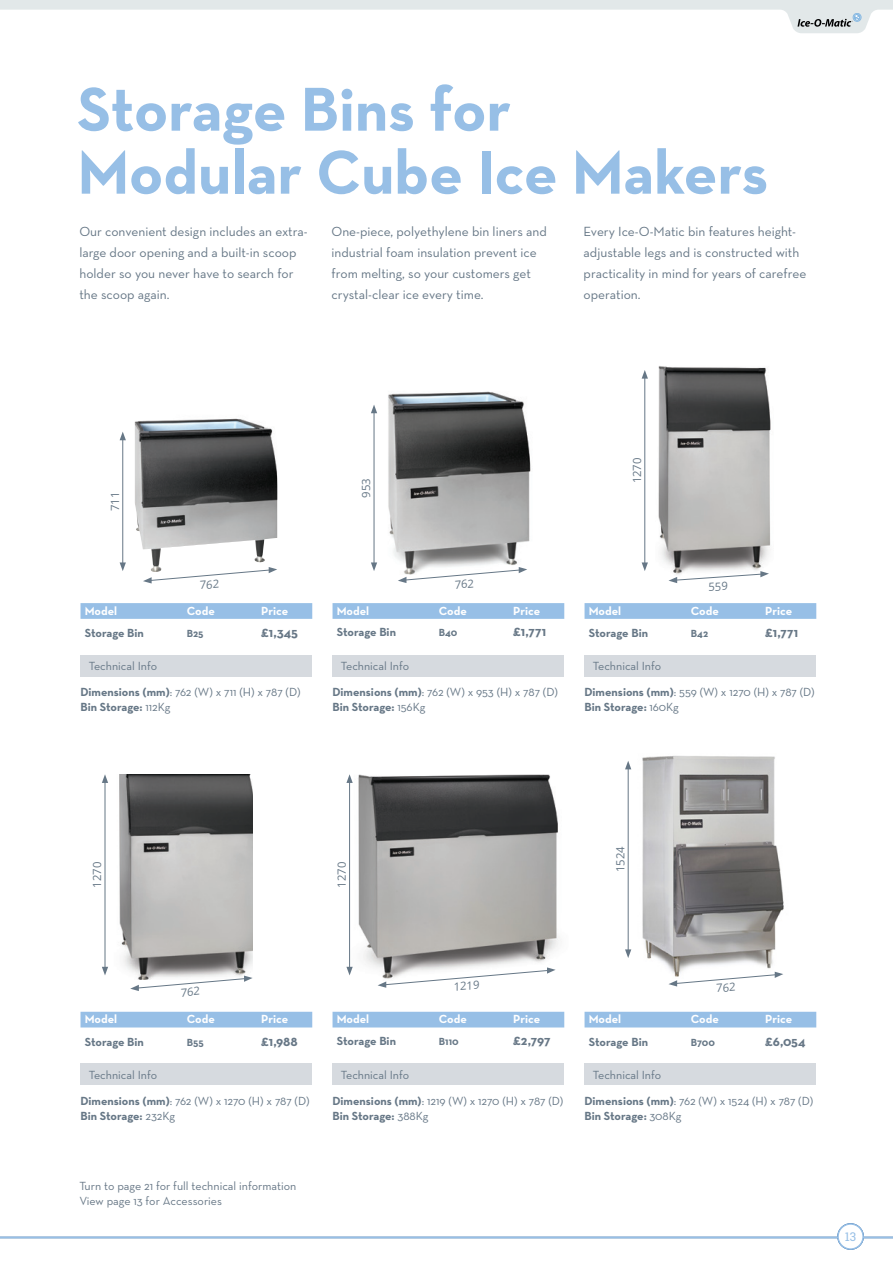
<style>
.page{position:relative;width:893px;height:1263px;background:#fff}
.page>*{position:absolute;margin:0;border:0;box-sizing:border-box;transform-origin:0 0}
.t1{font:700 63px/63px "Neutraface Text";color:#97bfe6}
.Bullets{font:13.5px/21px "Neutraface Text";color:#667786}
.t2{font:700 13.5px "Neutraface Text";color:#677786}
.t3{font:12px "Neutraface Text";color:#667786}
.t4{font:700 12px "Neutraface Text";letter-spacing:-.005em;color:#667786}
.t5{font:700 12px "Neutraface Text";color:#fff}
.t6{font:12px "Neutraface Text";color:#677786}
.t7{font:12px "Roboto Slab";color:#97bfe6}
.t8{font:11.25px "Open Sans";color:#667786}
.t9{font:700 10.5px "Neutraface Text";color:#667786}
.s1{font-weight:700}
.s2{font-weight:400}
</style>
<div class="page">
<img style="left:135px;top:418px;width:143px;height:148px">
<img style="left:119px;top:775px;width:134px;height:200px">
<img style="left:388px;top:391px;width:143px;height:175px">
<img style="left:350px;top:774px;width:209px;height:194px">
<img style="left:629px;top:755px;width:155px;height:216px">
<img style="left:658px;top:366px;width:113px;height:204px">
<svg style="left:81px;top:603px;width:231px;height:16px;background:#98c0e6"></svg>
<div style="left:81px;top:1012px;width:231px;height:15px;background:#97bfe6"></div>
<svg style="left:333px;top:603px;width:231px;height:16px;background:#98c0e6"></svg>
<div style="left:333px;top:1012px;width:231px;height:15px;background:#97bfe6"></div>
<svg style="left:585px;top:603px;width:231px;height:16px;background:#98c0e6"></svg>
<div style="left:585px;top:1012px;width:231px;height:15px;background:#97bfe6"></div>
<div style="left:80px;top:655px;width:231px;height:21px;background:#d6dadf"></div>
<div style="left:80px;top:1063px;width:231px;height:22px;background:#d6dadf"></div>
<div style="left:332px;top:655px;width:231px;height:21px;background:#d6dadf"></div>
<div style="left:332px;top:1063px;width:231px;height:22px;background:#d6dadf"></div>
<div style="left:584px;top:655px;width:231px;height:21px;background:#d6dadf"></div>
<div style="left:584px;top:1063px;width:231px;height:22px;background:#d6dadf"></div>
<hr style="left:122px;top:438px;width:1px;height:127px;background:#667786">
<svg style="left:120px;top:432px;width:6px;height:8px"></svg>
<svg style="left:120px;top:562px;width:6px;height:9px"></svg>
<hr style="left:374px;top:411px;width:1px;height:154px;background:#667786">
<svg style="left:371px;top:405px;width:6px;height:8px"></svg>
<svg style="left:371px;top:562px;width:6px;height:9px"></svg>
<hr style="left:644px;top:376px;width:1px;height:189px;background:#667786">
<svg style="left:642px;top:370px;width:6px;height:9px"></svg>
<svg style="left:642px;top:562px;width:6px;height:9px"></svg>
<hr style="left:105px;top:780px;width:1px;height:189px;background:#667786">
<svg style="left:102px;top:774px;width:6px;height:9px"></svg>
<svg style="left:102px;top:967px;width:6px;height:8px"></svg>
<hr style="left:349px;top:780px;width:1px;height:189px;background:#667786">
<svg style="left:346px;top:774px;width:7px;height:9px"></svg>
<svg style="left:346px;top:967px;width:7px;height:8px"></svg>
<hr style="left:628px;top:767px;width:1px;height:185px;background:#667786">
<svg style="left:625px;top:761px;width:6px;height:8px"></svg>
<svg style="left:625px;top:949px;width:6px;height:9px"></svg>
<svg style="left:378px;top:967px;width:178px;height:21px"></svg>
<svg style="left:0;top:1237px;width:893px;height:13px"></svg>
<div style="left:838px;top:1224px;width:25px;height:25px;background:#fff;border-radius:50%"></div>
<div style="left:837px;top:1223px;width:27px;height:27px;border:2px solid #97bfe6;border-radius:50%"></div>
<svg style="left:0;top:0;width:893px;height:33px"></svg>
<svg style="left:143px;top:566px;width:134px;height:18px"></svg>
<svg style="left:130px;top:975px;width:123px;height:16px"></svg>
<svg style="left:668px;top:971px;width:115px;height:16px"></svg>
<svg style="left:398px;top:566px;width:129px;height:17px"></svg>
<svg style="left:668px;top:570px;width:101px;height:13px"></svg>
<p class="t1" style="left:77px;top:77px;width:692px">Storage Bins for<br>Modular Cube Ice Makers</p>
<p class="Bullets" style="left:79px;top:221px;width:230px">Our convenient design includes an extra&shy;large door opening and a built-in scoop holder so you never have to search for the scoop again.</p>
<p class="Bullets" style="left:331px;top:221px;width:217px">One-piece, polyethylene bin liners and industrial foam insulation prevent ice from melting, so your customers get crystal-clear ice every time.</p>
<p class="Bullets" style="left:584px;top:221px;width:224px">Every Ice-O-Matic bin features height&shy;adjustable legs and is constructed with practicality in mind for years of carefree operation.</p>
<p class="t8" style="left:107px;top:511px;width:21px;rotate:-90deg">711</p>
<p class="t8" style="left:359px;top:497px;width:21px;rotate:-90deg">953</p>
<p class="t8" style="left:629px;top:483px;width:27px;rotate:-90deg">1270</p>
<p class="t5" style="left:85px;top:603px;width:34px">Model</p>
<p class="t5" style="left:187px;top:603px;width:30px">Code</p>
<p class="t5" style="left:261px;top:603px;width:28px">Price</p>
<p class="t4" style="left:85px;top:625px;width:61px">Storage Bin</p>
<p class="t9" style="left:187px;top:626px;width:18px">B25</p>
<p class="t2" style="left:261px;top:624px;width:38px">£1,345</p>
<p class="t5" style="left:337px;top:603px;width:34px">Model</p>
<p class="t5" style="left:439px;top:603px;width:30px">Code</p>
<p class="t5" style="left:513px;top:603px;width:28px">Price</p>
<p class="t4" style="left:337px;top:624px;width:61px">Storage Bin</p>
<p class="t9" style="left:439px;top:626px;width:20px">B40</p>
<p class="t2" style="left:513px;top:623px;width:34px">£1,771</p>
<p class="t5" style="left:589px;top:603px;width:34px">Model</p>
<p class="t5" style="left:691px;top:603px;width:30px">Code</p>
<p class="t5" style="left:765px;top:603px;width:28px">Price</p>
<p class="t4" style="left:589px;top:625px;width:61px">Storage Bin</p>
<p class="t9" style="left:691px;top:626px;width:19px">B42</p>
<p class="t2" style="left:765px;top:624px;width:34px">£1,771</p>
<p class="t3" style="left:89px;top:659px;width:70px">Technical Info</p>
<p class="t3" style="left:341px;top:659px;width:70px">Technical Info</p>
<p class="t3" style="left:593px;top:659px;width:70px">Technical Info</p>
<p class="t3" style="left:80px;top:685px;width:222px"><span class="s1">Dimensions (mm)</span>: 762 (W) x 711 (H) x 787 (D)</p>
<p class="t4" style="left:80px;top:699px;width:92px">Bin Storage: <span class="s2">112Kg</span></p>
<p class="t3" style="left:332px;top:685px;width:227px"><span class="s1">Dimensions (mm)</span>: 762 (W) x 953 (H) x 787 (D)</p>
<p class="t4" style="left:332px;top:699px;width:95px">Bin Storage: <span class="s2">156Kg</span></p>
<p class="t3" style="left:584px;top:685px;width:232px"><span class="s1">Dimensions (mm)</span>: 559 (W) x 1270 (H) x 787 (D)</p>
<p class="t4" style="left:584px;top:699px;width:96px">Bin Storage: <span class="s2">160Kg</span></p>
<p class="t8" style="left:89px;top:888px;width:27px;rotate:-90deg">1270</p>
<p class="t8" style="left:334px;top:888px;width:27px;rotate:-90deg">1270</p>
<p class="t8" style="left:613px;top:872px;width:27px;rotate:-90deg">1524</p>
<p class="t8" style="left:453px;top:979px;width:27px;rotate:-5deg">1219</p>
<p class="t5" style="left:85px;top:1011px;width:34px">Model</p>
<p class="t5" style="left:187px;top:1011px;width:30px">Code</p>
<p class="t5" style="left:261px;top:1011px;width:28px">Price</p>
<p class="t4" style="left:85px;top:1034px;width:61px">Storage Bin</p>
<p class="t9" style="left:187px;top:1035px;width:19px">B55</p>
<p class="t2" style="left:261px;top:1032px;width:38px">£1,988</p>
<p class="t5" style="left:337px;top:1011px;width:34px">Model</p>
<p class="t5" style="left:439px;top:1011px;width:30px">Code</p>
<p class="t5" style="left:513px;top:1011px;width:28px">Price</p>
<p class="t4" style="left:337px;top:1033px;width:61px">Storage Bin</p>
<p class="t9" style="left:439px;top:1034px;width:21px">B110</p>
<p class="t2" style="left:513px;top:1031px;width:39px">£2,797</p>
<p class="t5" style="left:589px;top:1011px;width:34px">Model</p>
<p class="t5" style="left:691px;top:1011px;width:30px">Code</p>
<p class="t5" style="left:765px;top:1011px;width:28px">Price</p>
<p class="t4" style="left:589px;top:1034px;width:61px">Storage Bin</p>
<p class="t9" style="left:691px;top:1035px;width:26px">B700</p>
<p class="t2" style="left:765px;top:1032px;width:42px">£6,054</p>
<p class="t3" style="left:89px;top:1067px;width:70px">Technical Info</p>
<p class="t3" style="left:341px;top:1067px;width:70px">Technical Info</p>
<p class="t3" style="left:593px;top:1067px;width:70px">Technical Info</p>
<p class="t3" style="left:80px;top:1093px;width:231px"><span class="s1">Dimensions (mm)</span>: 762 (W) x 1270 (H) x 787 (D)</p>
<p class="t4" style="left:80px;top:1108px;width:96px">Bin Storage: <span class="s2">232Kg</span></p>
<p class="t3" style="left:332px;top:1093px;width:233px"><span class="s1">Dimensions (mm)</span>: 1219 (W) x 1270 (H) x 787 (D)</p>
<p class="t4" style="left:332px;top:1108px;width:98px">Bin Storage: <span class="s2">388Kg</span></p>
<p class="t3" style="left:584px;top:1093px;width:230px"><span class="s1">Dimensions (mm)</span>: 762 (W) x 1524 (H) x 787 (D)</p>
<p class="t4" style="left:584px;top:1108px;width:99px">Bin Storage: <span class="s2">308Kg</span></p>
<p class="t6" style="left:79px;top:1179px;width:218px">Turn to page 21 for full technical information</p>
<p class="t6" style="left:79px;top:1194px;width:144px">View page 13 for Accessories</p>
<p class="t7" style="left:845px;top:1228px;width:13px">13</p>
</div>
